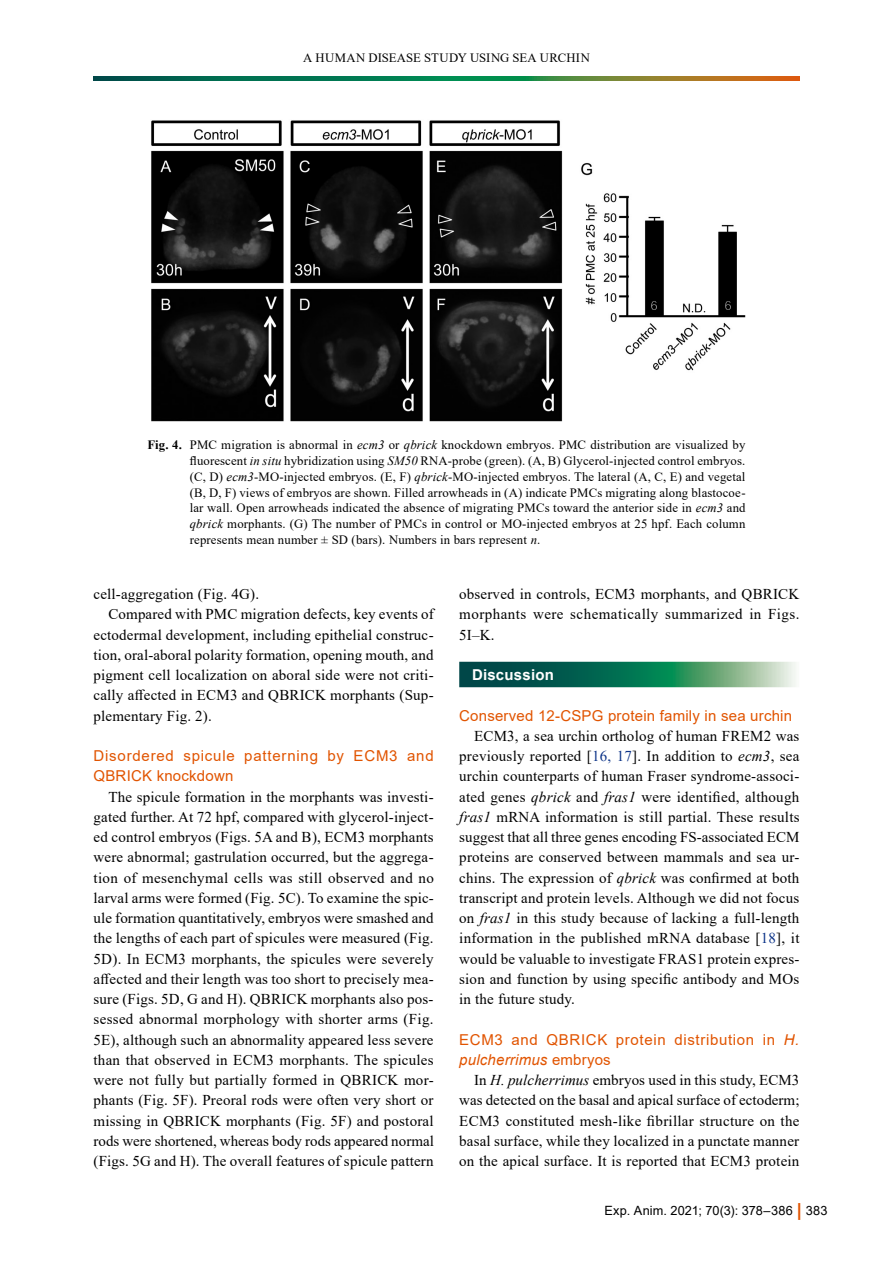
<style>
.page{position:relative;width:893px;height:1263px;background:#fff}
.page>*{position:absolute;margin:0;border:0;box-sizing:border-box;transform-origin:0 0}
.t1{font:15px/20.2px "Times New Roman";letter-spacing:.01em;color:#000;text-align:justify}
.t2{font:15px/20.2px "Arial";letter-spacing:.045em;color:#e15400}
.t3{font:15px "Arial";letter-spacing:.015em;color:#e15400}
.t4{font:700 15px "Arial";letter-spacing:.015em;color:#fff}
.t5{font:12.75px/15.8px "Times New Roman";letter-spacing:.01em;color:#000;text-align:justify}
.t6{font:12.75px "Arial";letter-spacing:.01em;color:#000}
.s1{font-weight:700}
.s2{font-style:italic}
.s3{color:#0c3388}
.s4{font-weight:700;font-size:18px;color:#e15400}
</style>
<div class="page">
<svg style="left:459px;top:662px;width:337px;height:25px;background:#318067"></svg>
<svg style="left:94px;top:77px;width:705px;height:4px;background:#377842"></svg>
<img style="left:151px;top:120px;width:595px;height:302px">
<p class="t5" style="left:303px;top:49px;width:288px">A HUMAN DISEASE STUDY USING SEA URCHIN</p>
<p class="t5" style="left:190px;top:437px;width:557px;text-indent:-42px"><span class="s1">Fig. 4.</span> PMC migration is abnormal in <span class="s2">ecm3</span> or <span class="s2">qbrick</span> knockdown embryos. PMC distribution are visualized by fluorescent <span class="s2">in situ</span> hybridization using <span class="s2">SM50</span> RNA-probe (green). (A, B) Glycerol-injected control embryos. (C, D) <span class="s2">ecm3</span>-MO-injected embryos. (E, F) <span class="s2">qbrick</span>-MO-injected embryos. The lateral (A, C, E) and vegetal (B, D, F) views of embryos are shown. Filled arrowheads in (A) indicate PMCs migrating along blastocoe&shy;lar wall. Open arrowheads indicated the absence of migrating PMCs toward the anterior side in <span class="s2">ecm3</span> and <span class="s2">qbrick</span> morphants. (G) The number of PMCs in control or MO-injected embryos at 25 hpf. Each column represents mean number ± SD (bars). Numbers in bars represent <span class="s2">n</span>.</p>
<p class="t1" style="left:94px;top:583px;width:167px">cell-aggregation (Fig. 4G).</p>
<p class="t1" style="left:108px;top:604px;width:327px">Compared with PMC migration defects, key events of</p>
<p class="t1" style="left:94px;top:624px;width:342px">ectodermal development, including epithelial construc-</p>
<p class="t1" style="left:94px;top:644px;width:341px">tion, oral-aboral polarity formation, opening mouth, and</p>
<p class="t1" style="left:94px;top:664px;width:342px">pigment cell localization on aboral side were not criti-</p>
<p class="t1" style="left:94px;top:685px;width:342px">cally affected in ECM3 and QBRICK morphants (Sup-</p>
<p class="t1" style="left:94px;top:705px;width:120px">plementary Fig. 2).</p>
<p class="t2" style="left:94px;top:745px;width:342px">Disordered spicule patterning by ECM3 and<br>QBRICK knockdown</p>
<p class="t1" style="left:94px;top:786px;width:342px;text-indent:15px">The spicule formation in the morphants was investi&shy;gated further. At 72 hpf, compared with glycerol-inject&shy;ed control embryos (Figs. 5A and B), ECM</p>
<p class="t1" style="left:94px;top:826px;width:342px;text-indent:264px">3 morphants were abnormal; gastrulation occurred, but the aggrega&shy;tion of mesenchymal cells was still observed and no larval arms were formed (Fig. 5C). To examine the spic&shy;ule formation quantitatively, embryos were smashed and the lengths of each part of spicules were measured (Fig.<br>5D). In ECM</p>
<p class="t1" style="left:94px;top:948px;width:342px;text-indent:85px">3 morphants, the spicules were severely affected and their length was too short to precisely mea&shy;sure (Figs. 5D, G and H). QBRICK morphants also pos&shy;sessed abnormal morphology with shorter arms (Fig.<br>5E), although such an abnormality appeared less severe than that observed in ECM3 morphants. The spicules were not fully but partially formed in QBRICK mor&shy;phants (Fig. 5F). Preoral rods were often very short or missing in QBRICK morphants (Fig. 5F) and postoral rods were shortened, whereas body rods appeared normal (Figs. 5G and H). The overall features of spicule pattern</p>
<p class="t1" style="left:459px;top:583px;width:342px">observed in controls, ECM3 morphants, and QBRICK morphants were schematically summarized in Figs.<br>5I–K.</p>
<p class="t4" style="left:472px;top:664px;width:83px">Discussion</p>
<p class="t3" style="left:459px;top:705px;width:334px">Conserved 12-CSPG protein family in sea urchin</p>
<p class="t1" style="left:474px;top:725px;width:12px">ECM</p>
<p class="t1" style="left:459px;top:725px;width:342px;text-align:left;text-indent:48px">3, a sea urchin ortholog of human FREM2 was previously reported [<span class="s3">16, 17</span>]. In addition to <span class="s2">ecm3</span>, sea urchin counterparts of human Fraser syndrome-associ&shy;ated genes <span class="s2">qbrick</span> and <span class="s2">fras1</span> were identified, although <span class="s2">fras1</span> mRNA information is still partial. These results suggest that all three genes encoding FS-associated ECM proteins are conserved between mammals and sea ur&shy;chins. The expression of <span class="s2">qbrick</span> was confirmed at both transcript and protein levels. Although we did not focus on <span class="s2">fras1</span> in this study because of lacking a full-length information in the published mRNA database [<span class="s3">18</span>], it would be valuable to investigate FRAS1 protein expres&shy;sion and function by using specific antibody and MOs in the future study.</p>
<p class="t2" style="left:459px;top:1029px;width:342px">ECM3 and QBRICK protein distribution in <span class="s2">H. pulcherrimus</span> embryos</p>
<p class="t1" style="left:459px;top:1069px;width:342px;text-indent:15px">In <span class="s2">H. pulcherrimus</span> embryos used in this study, ECM3 was detected on the basal and apical surface of ectoderm; ECM3 constituted mesh-like fibrillar structure on the basal surface, while they localized in a punctate manner on the apical surface. It is reported that ECM</p>
<p class="t1" style="left:743px;top:1150px;width:57px">3 protein</p>
<p class="t6" style="left:604px;top:1202px;width:225px">Exp. Anim. 2021; 70(3): 378–386 <span class="s4">|</span> 383</p>
</div>
